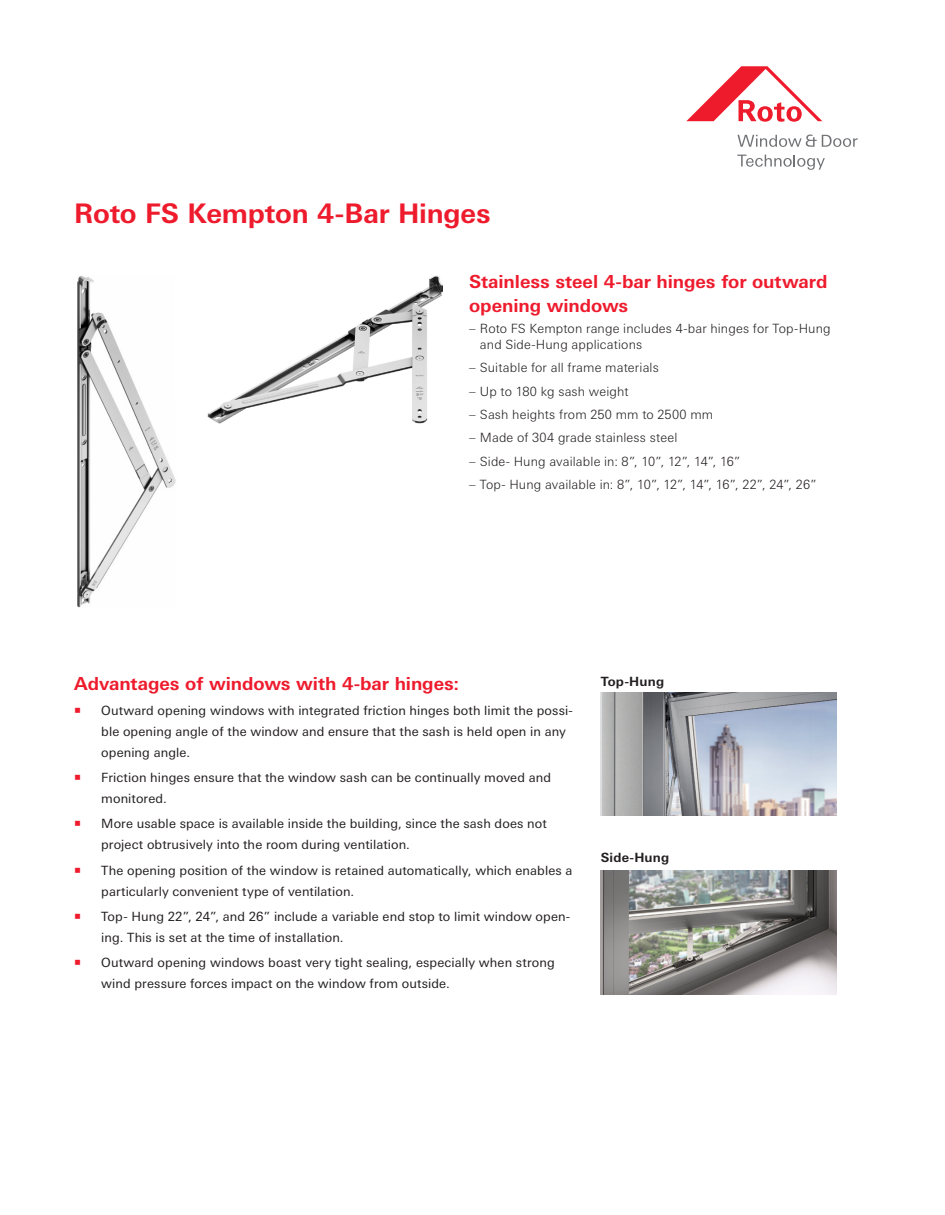
<style>
.page{position:relative;width:945px;height:1215px;background:#fff}
.page>*{position:absolute;margin:0;border:0;box-sizing:border-box;transform-origin:0 0}
.title_1{font:700 27px "Univers Next W1 G";letter-spacing:-.01em;color:#ee1b2d}
.title_2{font:700 18px/23.4px "Univers Next W1 G";letter-spacing:-.005em;color:#ee1b2d}
.title_1-2{font:700 18px "Univers Next W1 G";letter-spacing:-.005em;color:#ee1b2d}
.t1{font:12.75px/21px "Univers Next W1 G";letter-spacing:.01em;color:#231f20}
.t2{font:300 12.75px/16.6px "Univers Next W1 G";letter-spacing:.01em;color:#231f20}
.copy{font:700 12.75px "Univers Next W1 G";letter-spacing:.015em;color:#231f20}
.subhead{font:700 12.75px "Univers Next W1 G";letter-spacing:.015em;color:#231f20}
</style>
<div class="page">
<img style="left:207px;top:275px;width:235px;height:149px">
<img style="left:644px;top:692px;width:193px;height:124px">
<img style="left:642px;top:692px;width:2px;height:124px">
<svg style="left:616px;top:692px;width:26px;height:124px"></svg>
<img style="left:601px;top:692px;width:15px;height:124px">
<svg style="left:602px;top:692px;width:13px;height:124px"></svg>
<img style="left:601px;top:871px;width:236px;height:123px">
<svg style="left:686px;top:66px;width:136px;height:56px"></svg>
<svg style="left:737px;top:135px;width:121px;height:12px"></svg>
<svg style="left:737px;top:155px;width:88px;height:15px"></svg>
<img style="left:78px;top:276px;width:98px;height:332px">
<p class="title_1" style="left:74px;top:197px;width:418px">Roto FS Kempton 4-Bar Hinges</p>
<p class="title_2" style="left:469px;top:270px;width:360px">Stainless steel 4-bar hinges for outward opening windows</p>
<p class="t2" style="left:480px;top:320px;width:352px;text-indent:-11px">– Roto FS Kempton range includes 4-bar hinges for Top-Hung and Side-Hung applications</p>
<p class="t2" style="left:469px;top:360px;width:191px">– Suitable for all frame materials</p>
<p class="t2" style="left:469px;top:383px;width:161px">– Up to 180 kg sash weight</p>
<p class="t2" style="left:469px;top:406px;width:246px">– Sash heights from 250 mm to 2500 mm</p>
<p class="t2" style="left:469px;top:430px;width:210px">– Made of 304 grade stainless steel</p>
<p class="t2" style="left:469px;top:453px;width:273px">– Side- Hung available in: 8”, 10”, 12”, 14”, 16”</p>
<p class="t2" style="left:469px;top:476px;width:349px">– Top- Hung available in: 8”, 10”, 12”, 14”, 16”, 22”, 24”, 26”</p>
<p class="title_1-2" style="left:74px;top:673px;width:386px">Advantages of windows with 4-bar hinges:</p>
<p class="t1" style="left:101px;top:700px;width:473px">Outward opening windows with integrated friction hinges both limit the possi&shy;ble opening angle of the window and ensure that the sash is held open in any opening angle.</p>
<p class="t1" style="left:101px;top:767px;width:451px">Friction hinges ensure that the window sash can be continually moved and monitored.</p>
<p class="t1" style="left:101px;top:813px;width:447px">More usable space is available inside the building, since the sash does not project obtrusively into the room during ventilation.</p>
<p class="t1" style="left:101px;top:860px;width:473px">The opening position of the window is retained automatically, which enables a particularly convenient type of ventilation.</p>
<p class="t1" style="left:101px;top:906px;width:471px">Top- Hung 22”, 24”, and 26” include a variable end stop to limit window open&shy;ing. This is set at the time of installation.</p>
<p class="t1" style="left:101px;top:952px;width:455px">Outward opening windows boast very tight sealing, especially when strong wind pressure forces impact on the window from outside.</p>
<p class="subhead" style="left:601px;top:674px;width:65px">Top-Hung</p>
<p class="copy" style="left:601px;top:850px;width:70px">Side-Hung</p>
</div>
